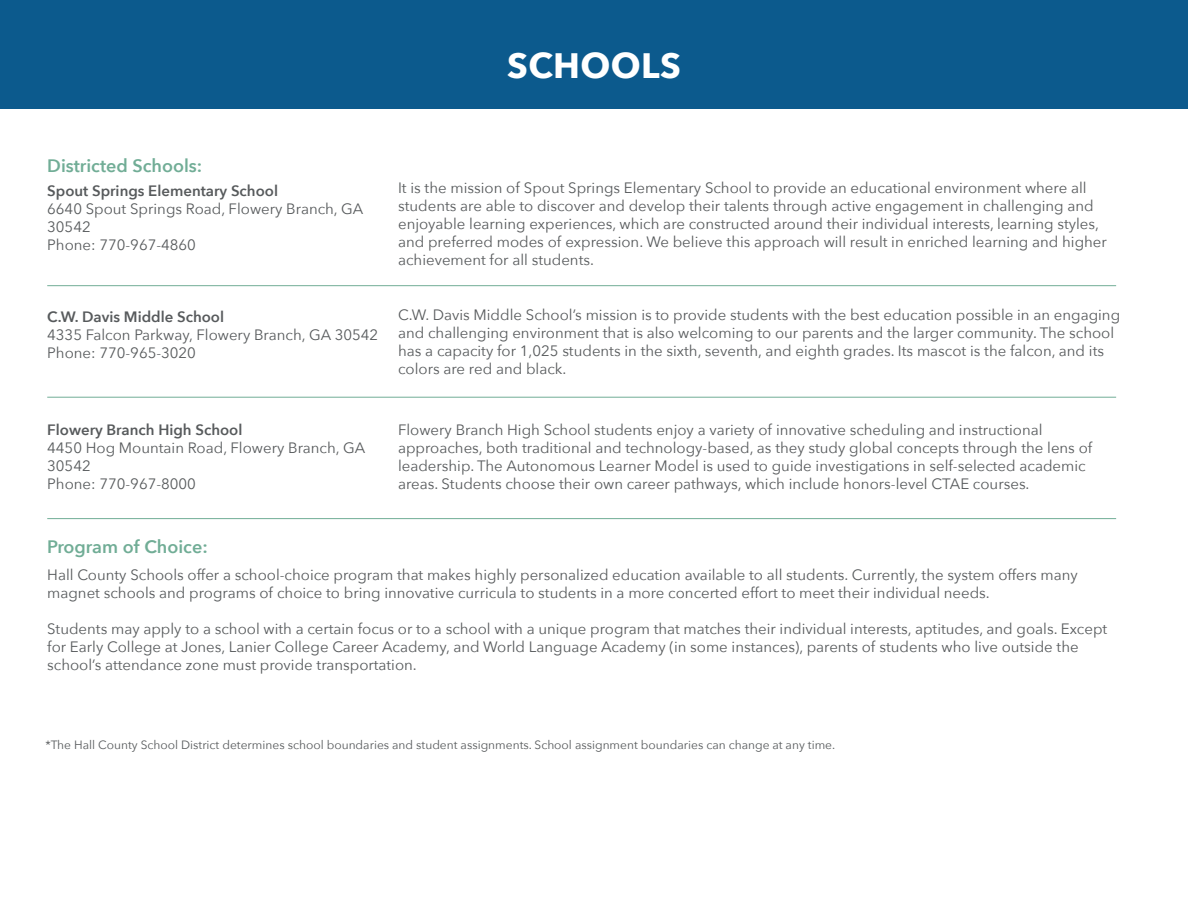
<style>
.page{position:relative;width:1188px;height:918px;background:#fff}
.page>*{position:absolute;margin:0;border:0;box-sizing:border-box;transform-origin:0 0}
.t1{font:700 35.25px "Avenir Next";letter-spacing:.01em;color:#fff}
.t2{font:600 18px "Avenir Next";color:#71ad96}
.t3{font:15px/18px "Avenir Next";color:#575a5c}
.t4{font:600 15px "Avenir Next";color:#575a5c}
.t5{font:12px "Avenir Next";color:#575a5c}
</style>
<div class="page">
<div style="left:0;top:0;width:1188px;height:108px;background:#0c5a8d"></div>
<hr style="left:47px;top:285px;width:1069px;height:1px;background:#71ad96">
<hr style="left:47px;top:397px;width:1069px;height:1px;background:#71ad96">
<hr style="left:47px;top:518px;width:1069px;height:1px;background:#71ad96">
<h1 class="t1" style="left:507px;top:35px;width:175px">SCHOOLS</h1>
<p class="t2" style="left:47px;top:151px;width:157px">Districted Schools:</p>
<p class="t4" style="left:47px;top:178px;width:232px">Spout Springs Elementary School</p>
<p class="t3" style="left:47px;top:199px;width:318px">6640 Spout Springs Road, Flowery Branch, GA<br>30542<br>Phone: 770-967-4860</p>
<p class="t4" style="left:47px;top:304px;width:178px">C.W. Davis Middle School</p>
<p class="t3" style="left:47px;top:325px;width:332px">4335 Falcon Parkway, Flowery Branch, GA 30542<br>Phone: 770-965-3020</p>
<p class="t4" style="left:47px;top:417px;width:197px">Flowery Branch High School</p>
<p class="t3" style="left:47px;top:438px;width:320px">4450 Hog Mountain Road, Flowery Branch, GA<br>30542<br>Phone: 770-967-8000</p>
<p class="t2" style="left:47px;top:531px;width:162px">Program of Choice:</p>
<p class="t3" style="left:398px;top:178px;width:710px">It is the mission of Spout Springs Elementary School to provide an educational environment where all students are able to discover and develop their talents through active engagement in challenging and enjoyable learning experiences, which are constructed around their individual interests, learning styles, and preferred modes of expression. We believe this approach will result in enriched learning and higher achievement for all students.</p>
<p class="t3" style="left:398px;top:305px;width:724px">C.W. Davis Middle School’s mission is to provide students with the best education possible in an engaging and challenging environment that is also welcoming to our parents and the larger community. The school has a capacity for 1,025 students in the sixth, seventh, and eighth grades. Its mascot is the falcon, and its colors are red and black.</p>
<p class="t3" style="left:398px;top:420px;width:696px">Flowery Branch High School students enjoy a variety of innovative scheduling and instructional approaches, both traditional and technology-based, as they study global concepts through the lens of leadership. The Autonomous Learner Model is used to guide investigations in self-selected academic areas. Students choose their own career pathways, which include honors-level CTAE courses.</p>
<p class="t3" style="left:47px;top:565px;width:1032px">Hall County Schools offer a school-choice program that makes highly personalized education available to all students. Currently, the system offers many magnet schools and programs of choice to bring innovative curricula to students in a more concerted effort to meet their individual needs.</p>
<p class="t3" style="left:47px;top:619px;width:1062px">Students may apply to a school with a certain focus or to a school with a unique program that matches their individual interests, aptitudes, and goals. Except for Early College at Jones, Lanier College Career Academy, and World Language Academy (in some instances), parents of students who live outside the school’s attendance zone must provide transportation.</p>
<p class="t5" style="left:45px;top:734px;width:791px">*The Hall County School District determines school boundaries and student assignments. School assignment boundaries can change at any time.</p>
</div>
